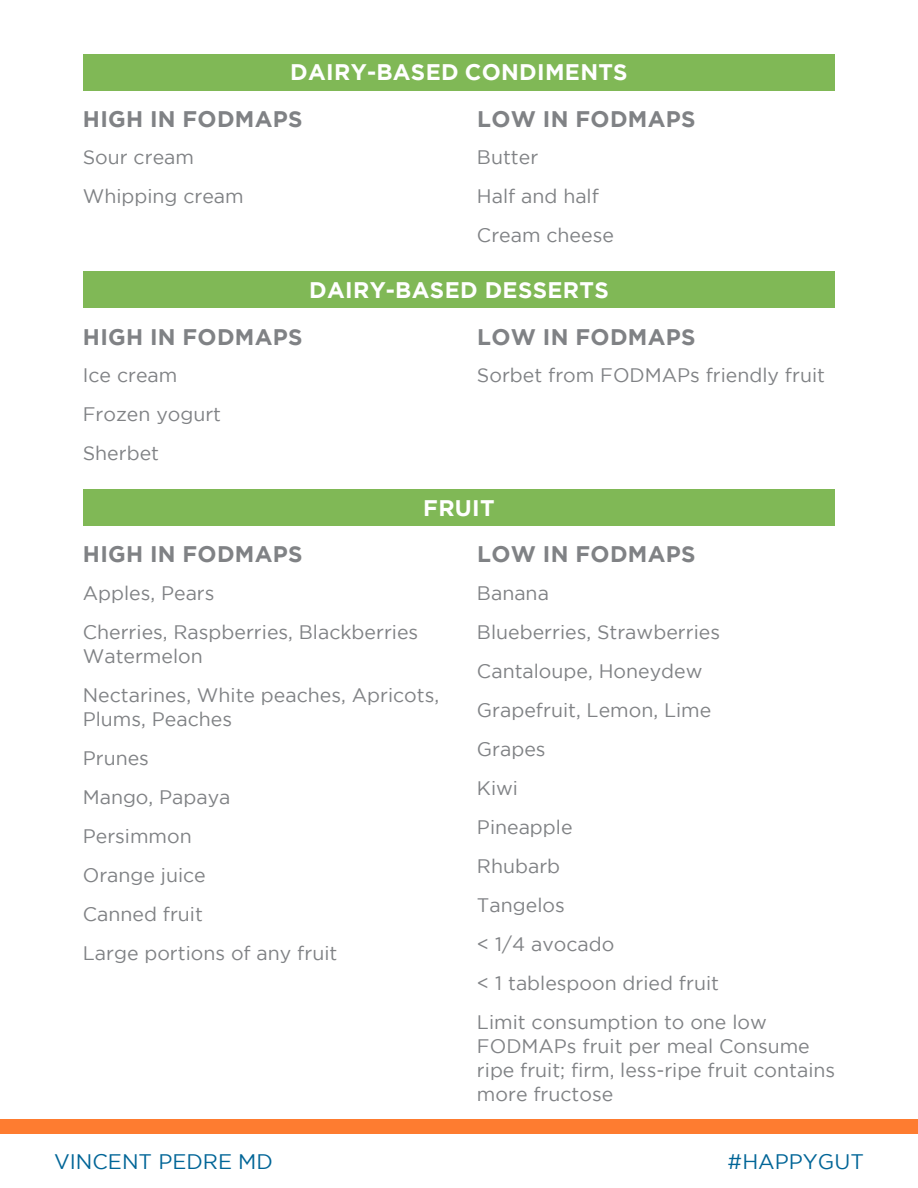
<style>
.page{position:relative;width:918px;height:1188px;background:#fff}
.page>*{position:absolute;margin:0;border:0;box-sizing:border-box;transform-origin:0 0}
.t1{font:700 22.5px "Gotham";letter-spacing:.015em;color:#808285}
.t2{font:700 22.5px "Gotham";letter-spacing:.015em;color:#fff}
.t3{font:21px "Gotham";color:#006597}
.t4{font:19.5px/39px "Gotham";color:#808285}
</style>
<div class="page">
<div style="left:0;top:1119px;width:918px;height:15px;background:#fe7c30"></div>
<div style="left:84px;top:54px;width:751px;height:36px;background:#80b856"></div>
<div style="left:84px;top:272px;width:751px;height:36px;background:#80b856"></div>
<div style="left:84px;top:489px;width:751px;height:37px;background:#80b856"></div>
<p class="t2" style="left:290px;top:59px;width:339px">DAIRY-BASED CONDIMENTS</p>
<p class="t1" style="left:83px;top:106px;width:221px">HIGH IN FODMAPS</p>
<p class="t4" style="left:83px;top:138px;width:162px">Sour cream<br>Whipping cream</p>
<p class="t1" style="left:477px;top:106px;width:220px">LOW IN FODMAPS</p>
<p class="t4" style="left:477px;top:138px;width:139px">Butter<br>Half and half<br>Cream cheese</p>
<p class="t2" style="left:309px;top:277px;width:301px">DAIRY-BASED DESSERTS</p>
<p class="t1" style="left:83px;top:324px;width:221px">HIGH IN FODMAPS</p>
<p class="t4" style="left:83px;top:355px;width:140px">Ice cream<br>Frozen yogurt<br>Sherbet</p>
<p class="t1" style="left:477px;top:324px;width:220px">LOW IN FODMAPS</p>
<p class="t4" style="left:477px;top:355px;width:350px">Sorbet from FODMAPs friendly fruit</p>
<p class="t1" style="left:83px;top:541px;width:221px">HIGH IN FODMAPS</p>
<p class="t2" style="left:423px;top:495px;width:73px">FRUIT</p>
<p class="t1" style="left:477px;top:541px;width:220px">LOW IN FODMAPS</p>
<p class="t4" style="left:83px;top:573px;width:337px">Apples, Pears<br>Cherries, Raspberries, Blackberries</p>
<p class="t4" style="left:83px;top:636px;width:358px">Watermelon<br>Nectarines, White peaches, Apricots,</p>
<p class="t4" style="left:83px;top:699px;width:256px">Plums, Peaches<br>Prunes<br>Mango, Papaya<br>Persimmon<br>Orange juice<br>Canned fruit<br>Large portions of any fruit</p>
<p class="t4" style="left:477px;top:573px;width:291px">Banana<br>Blueberries, Strawberries<br>Cantaloupe, Honeydew<br>Grapefruit, Lemon, Lime<br>Grapes<br>Kiwi<br>Pineapple<br>Rhubarb<br>Tangelos<br>&lt; 1/4 avocado<br>&lt; 1 tablespoon dried fruit<br>Limit consumption to one low</p>
<p class="t4" style="left:477px;top:1034px;width:360px;line-height:24px">FODMAPs fruit per meal Consume ripe fruit; firm, less-ripe fruit contains more fructose</p>
<p class="t3" style="left:54px;top:1150px;width:220px">VINCENT PEDRE MD</p>
<p class="t3" style="left:728px;top:1150px;width:138px">#HAPPYGUT</p>
</div>
